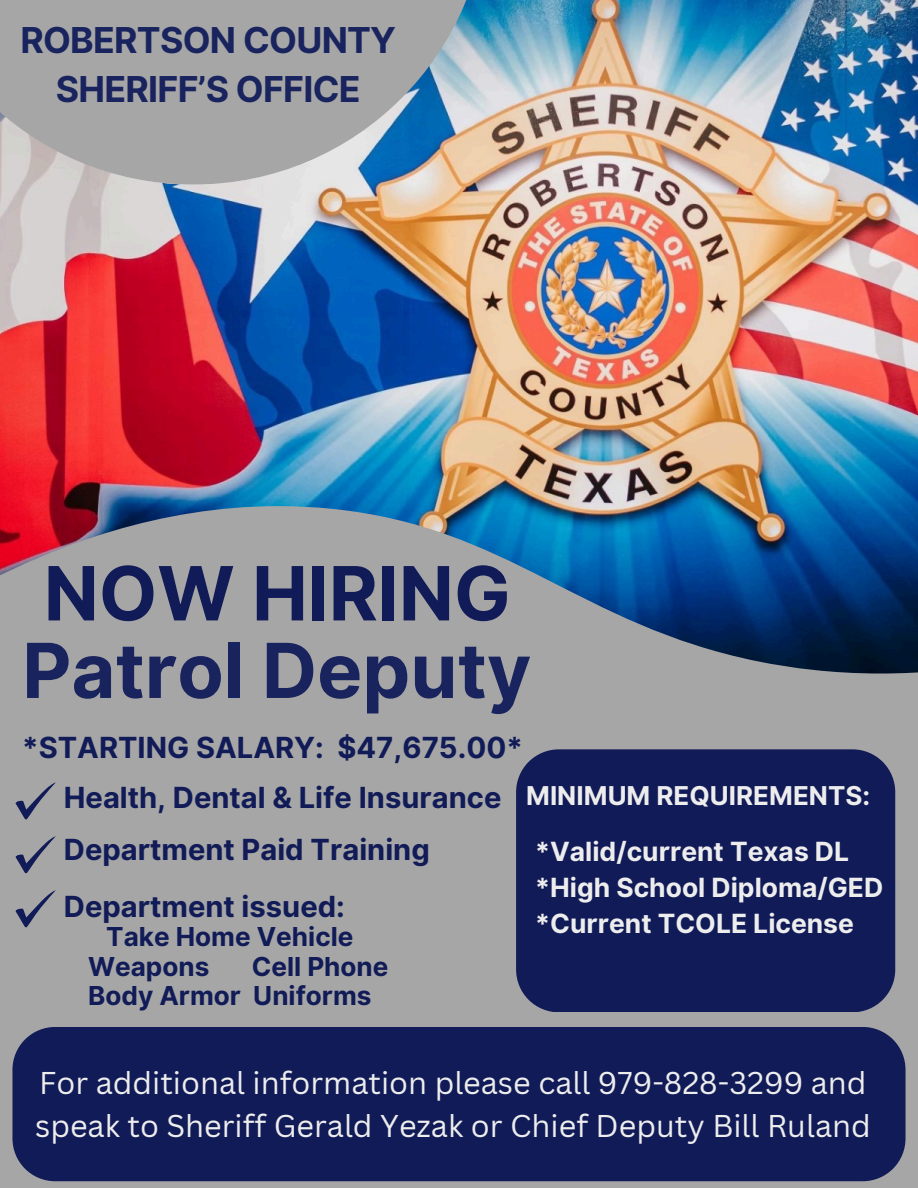
<style>
.page{position:relative;width:918px;height:1188px;background:#a6a6a6}
.page>*{position:absolute;margin:0;border:0;box-sizing:border-box;transform-origin:0 0}
.t1{font:700 75.75px "Inter";color:#19245f}
.t2{font:700 74.85px "Inter";color:#111b57}
.t3{font:700 35.7px/49.5px "Inter";letter-spacing:-.02em;color:#19245f;text-align:center}
.t4{font:30.6px/42.8px "Canva Sans";color:#ededed}
.t5{font:700 29.1px "Inter";color:#111b57}
.t6{font:700 26.4px "Inter";color:#ededed}
.t7{font:700 26.1px/29.2px "Inter";color:#111b57}
.t8{font:700 25.95px "Inter";color:#ededed}
</style>
<div class="page">
<img style="left:0;top:0;width:918px;height:674px">
<svg style="left:0;top:0;width:487px;height:185px"></svg>
<svg style="left:16px;top:836px;width:40px;height:37px"></svg>
<svg style="left:16px;top:890px;width:40px;height:37px"></svg>
<svg style="left:16px;top:782px;width:40px;height:37px"></svg>
<div style="left:516px;top:749px;width:379px;height:263px;background:#111b57"></div>
<div style="left:12px;top:1027px;width:894px;height:154px;background:#111b57"></div>
<p class="t3" style="left:20px;top:15px;width:377px">ROBERTSON COUNTY<br>SHERIFF’S OFFICE</p>
<h1 class="t2" style="left:44px;top:549px;width:468px">NOW HIRING</h1>
<h3 class="t1" style="left:22px;top:625px;width:511px">Patrol Deputy</h3>
<h4 class="t5" style="left:22px;top:730px;width:502px">*STARTING SALARY: $47,675.00*</h4>
<h2 class="t5" style="left:64px;top:780px;width:439px">Health, Dental &amp; Life Insurance</h2>
<p class="t5" style="left:64px;top:832px;width:367px">Department Paid Training</p>
<h5 class="t5" style="left:64px;top:889px;width:283px">Department issued:</h5>
<h5 class="t7" style="left:88px;top:922px;width:267px;text-indent:18px">Take Home Vehicle<br>Weapons</h5>
<h5 class="t7" style="left:88px;top:951px;width:302px;text-indent:164px">Cell Phone<br>Body Armor Uniforms</h5>
<p class="t8" style="left:526px;top:780px;width:346px">MINIMUM REQUIREMENTS:</p>
<p class="t6" style="left:535px;top:836px;width:315px">*Valid/current Texas DL</p>
<h5 class="t6" style="left:535px;top:872px;width:350px">*High School Diploma/GED</h5>
<p class="t6" style="left:535px;top:908px;width:320px">*Current TCOLE License</p>
<p class="t4" style="left:35px;top:1061px;width:837px">For additional information please call 979-828-3299 and speak to Sheriff Gerald Yezak or Chief Deputy Bill Ruland</p>
</div>
